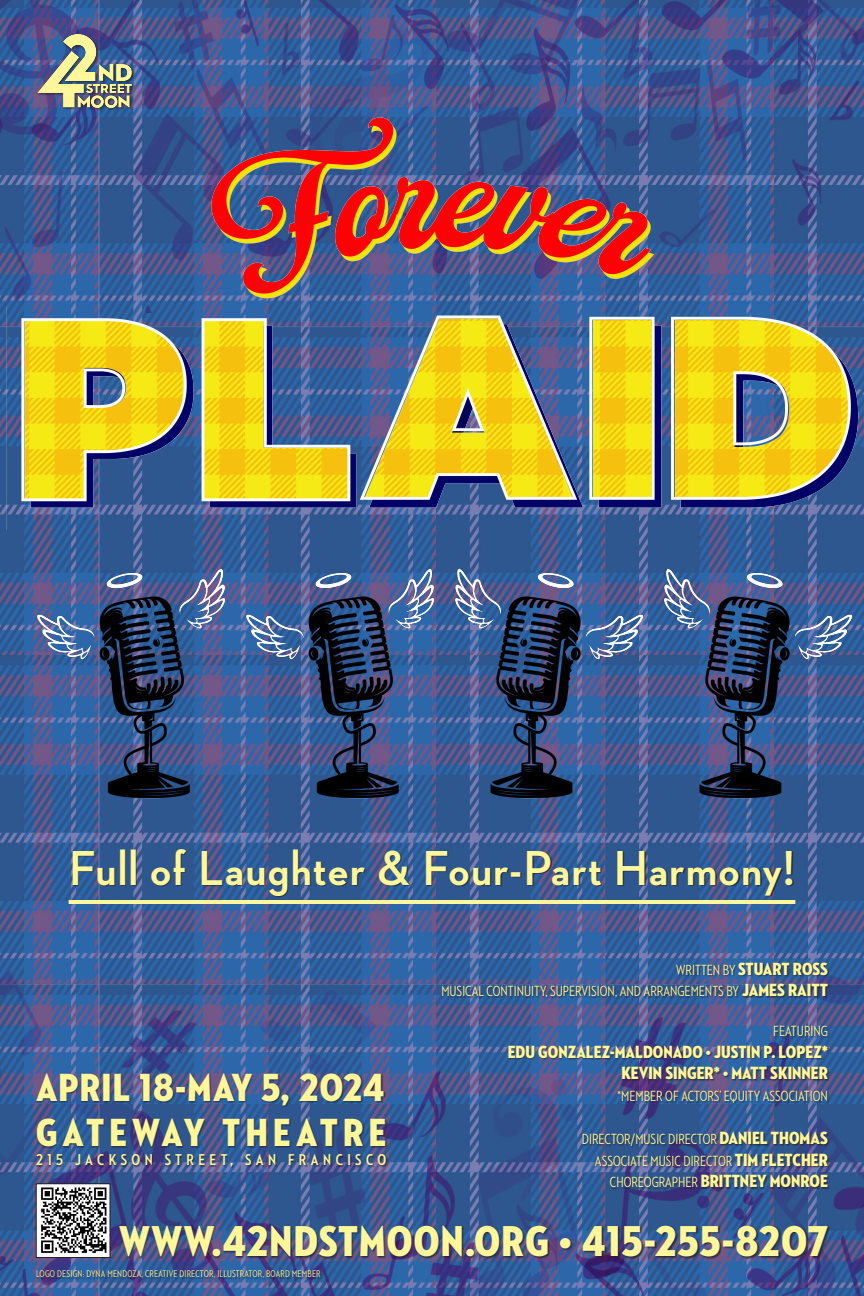
<style>
.page{position:relative;width:864px;height:1296px;background:#fff}
.page>*{position:absolute;margin:0;border:0;box-sizing:border-box;transform-origin:0 0}
.t1{font:700 50px "Neutraface 2 Display";letter-spacing:.03em;color:#fff79a}
.t2{font:44px "Neutraface 2 Condensed Titling";letter-spacing:.03em;color:#fff79a}
.t3{font:40px "Neutraface 2 Condensed Titling";letter-spacing:.035em;color:#fff79a}
.t4{font:40px "Neutraface 2 Condensed Titling";letter-spacing:.13em;color:#fff79a}
.t5{font:18px "Neutraface 2 Condensed Titling";color:#fff79a}
.t6{font:700 16px "Neutraface 2 Condensed";letter-spacing:.28em;color:#fff79a}
.t7{font:500 15px "Neutraface 2 Condensed";color:#fff79a}
.t8{font:500 10px "Neutraface 2 Condensed";letter-spacing:.02em;color:#fff79a}
.s1{font-family:"Neutraface 2 Condensed";font-weight:500;font-size:15px}
.s2{font-family:"Neutraface 2 Condensed Titling";font-weight:400;font-size:18px}
</style>
<div class="page">
<svg style="left:0;top:0;width:864px;height:538px;background:#3f5894"></svg>
<img style="left:0;top:817px;width:864px;height:479px">
<div style="left:36px;top:1073px;width:352px;height:96px;background:#231f20;opacity:.75"></div>
<div style="left:119px;top:1225px;width:711px;height:34px;background:#231f20;opacity:.75"></div>
<div style="left:442px;top:962px;width:388px;height:228px;background:#231f20;opacity:.75"></div>
<img style="left:32px;top:19px;width:105px;height:85px">
<div style="left:73px;top:849px;width:720px;height:48px;background:#231f20;opacity:.75"></div>
<img style="left:0;top:538px;width:864px;height:279px">
<div style="left:36px;top:1183px;width:74px;height:75px;border:1px solid #231f20"></div>
<img style="left:38px;top:1186px;width:71px;height:70px">
<div style="left:36px;top:1270px;width:287px;height:11px;background:#231f20;opacity:.75"></div>
<hr style="left:69px;top:900px;width:726px;height:4px;background:#fff79a">
<img style="left:0;top:104px;width:864px;height:198px">
<img style="left:6px;top:306px;width:858px;height:224px">
<p class="t1" style="left:69px;top:840px;width:727px">Full of Laughter &amp; Four-Part Harmony!</p>
<p class="t3" style="left:36px;top:1064px;width:350px">APRIL 18-MAY 5, 2024</p>
<p class="t4" style="left:36px;top:1109px;width:352px">GATEWAY THEATRE</p>
<p class="t6" style="left:36px;top:1151px;width:352px">215 JACKSON STREET, SAN FRANCISCO</p>
<p class="t5" style="left:676px;top:958px;width:153px"><span class="s1">WRITTEN BY</span> STUART ROSS</p>
<p class="t7" style="left:441px;top:983px;width:388px">MUSICAL CONTINUITY, SUPERVISION, AND ARRANGEMENTS BY <span class="s2">JAMES RAITT</span></p>
<p class="t7" style="left:773px;top:1023px;width:56px">FEATURING</p>
<p class="t5" style="left:508px;top:1041px;width:322px">EDU GONZALEZ-MALDONADO • JUSTIN P. LOPEZ*</p>
<p class="t5" style="left:621px;top:1063px;width:208px">KEVIN SINGER* • MATT SKINNER</p>
<p class="t7" style="left:617px;top:1088px;width:212px">*MEMBER OF ACTORS’ EQUITY ASSOCIATION</p>
<p class="t7" style="left:582px;top:1131px;width:248px">DIRECTOR/MUSIC DIRECTOR <span class="s2">DANIEL THOMAS</span></p>
<p class="t7" style="left:595px;top:1153px;width:235px">ASSOCIATE MUSIC DIRECTOR <span class="s2">TIM FLETCHER</span></p>
<p class="t5" style="left:610px;top:1171px;width:220px"><span class="s1">CHOREOGRAPHER</span> BRITTNEY MONROE</p>
<p class="t2" style="left:119px;top:1216px;width:710px">WWW.42NDSTMOON.ORG • 415-255-8207</p>
<p class="t8" style="left:36px;top:1269px;width:286px">LOGO DESIGN: DYNA MENDOZA, CREATIVE DIRECTOR, ILLUSTRATOR, BOARD MEMBER</p>
</div>
